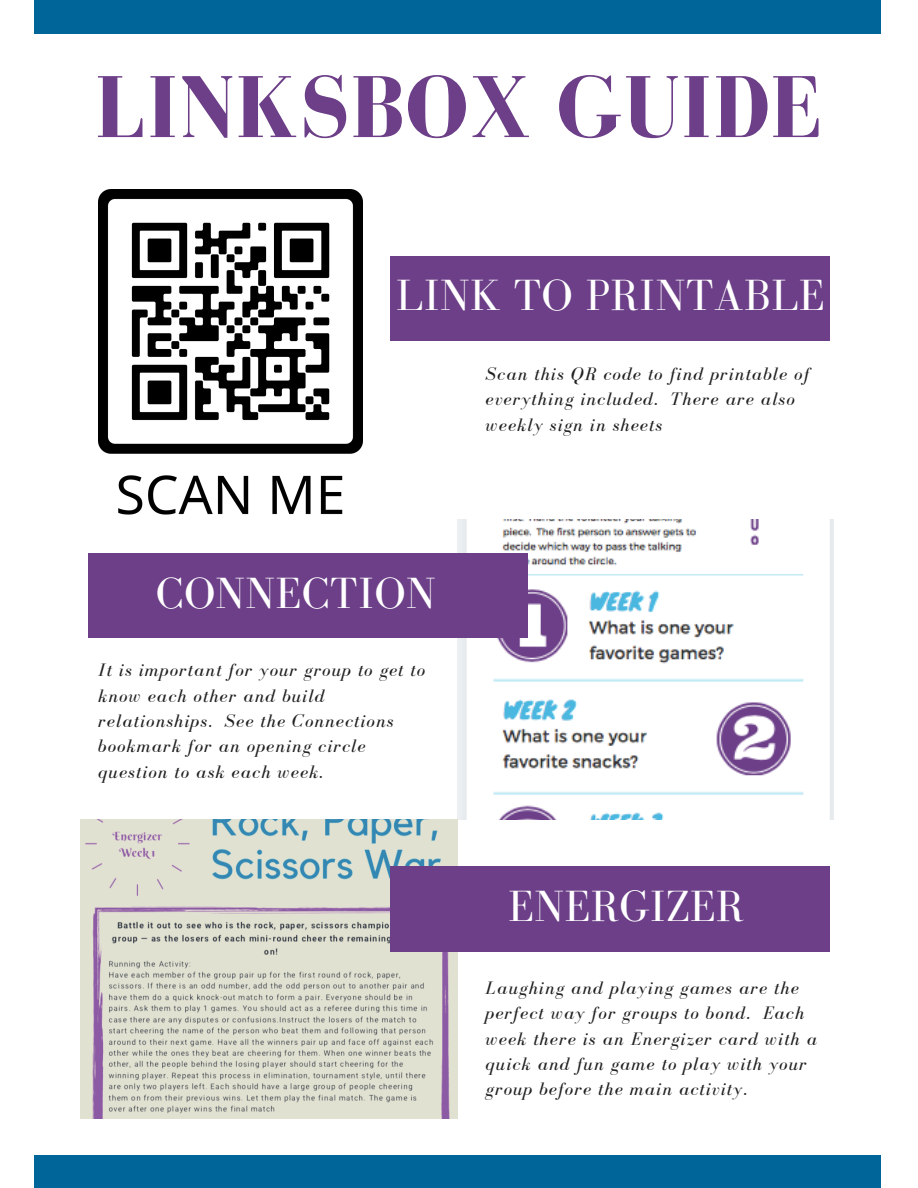
<style>
.page{position:relative;width:918px;height:1188px;background:#fff}
.page>*{position:absolute;margin:0;border:0;box-sizing:border-box;transform-origin:0 0}
.t1{font:700 90.3px "Bodoni FLF";letter-spacing:.01em;color:#6c3f88}
.t2{font:45px "Bodoni FLF";letter-spacing:.01em;color:#fff}
.t3{font:italic 18.6px/25.3px "Bodoni FLF";letter-spacing:.06em;color:#222}
</style>
<div class="page">
<div style="left:35px;top:1156px;width:846px;height:32px;background:#069"></div>
<div style="left:35px;top:0;width:846px;height:34px;background:#069"></div>
<img style="left:457px;top:520px;width:377px;height:299px">
<img style="left:80px;top:819px;width:377px;height:299px">
<div style="left:390px;top:256px;width:440px;height:84px;background:#6c3f88"></div>
<div style="left:88px;top:554px;width:440px;height:84px;background:#6c3f88"></div>
<div style="left:390px;top:867px;width:440px;height:84px;background:#6c3f88"></div>
<img style="left:98px;top:189px;width:265px;height:326px">
<h1 class="t1" style="left:94px;top:58px;width:729px">LINKSBOX GUIDE</h1>
<h2 class="t2" style="left:396px;top:271px;width:430px">LINK TO PRINTABLE</h2>
<p class="t3" style="left:486px;top:361px;width:325px">Scan this QR code to find printable of everything included. There are also weekly sign in sheets</p>
<h2 class="t2" style="left:156px;top:569px;width:281px">CONNECTION</h2>
<p class="t3" style="left:98px;top:657px;width:328px">It is important for your group to get to know each other and build relationships. See the Connections bookmark for an opening circle question to ask each week.</p>
<h2 class="t2" style="left:508px;top:882px;width:238px">ENERGIZER</h2>
<p class="t3" style="left:486px;top:975px;width:333px">Laughing and playing games are the perfect way for groups to bond. Each week there is an Energizer card with a quick and fun game to play with your group before the main activity.</p>
</div>
